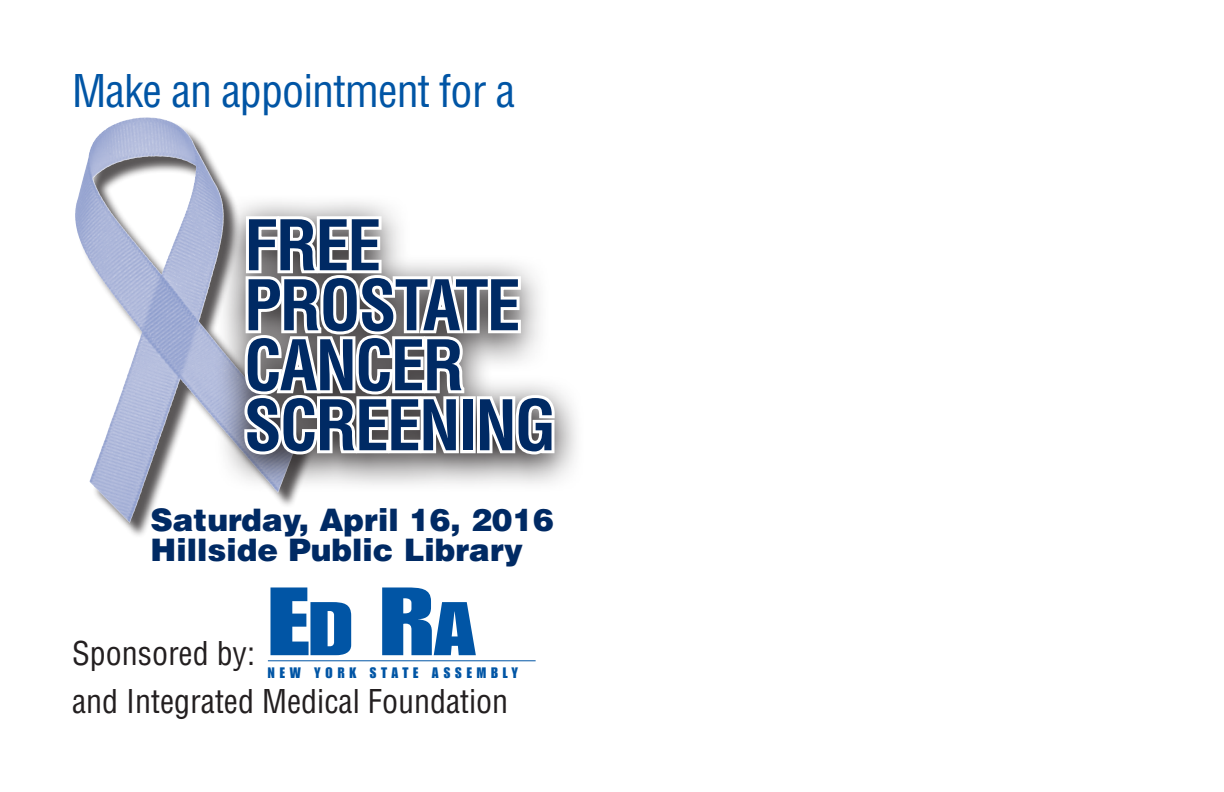
<style>
.page{position:relative;width:1224px;height:792px;background:#fff}
.page>*{position:absolute;margin:0;border:0;box-sizing:border-box;transform-origin:0 0}
.t1{font:94.8px "Impact";color:#0155a5;scale:1.25 1}
.t2{font:700 condensed 68px/60px "Helvetica";letter-spacing:-.03em;color:#002a64}
.t3{font:condensed 44px "Helvetica";letter-spacing:-.02em;color:#0155a5}
.t4{font:condensed 32px "Helvetica";color:#231f20}
.t5{font:900 31px/30px "Helvetica";color:#002a64}
.t6{font:14.8px "Impact";letter-spacing:.33em;color:#0155a5}
.s1{font-size:74.4px}
</style>
<div class="page">
<hr style="left:268px;top:660px;width:268px;height:1px;background:#0155a5">
<div style="left:77px;top:120px;width:238px;height:419px;background:#231f20;opacity:.75"></div>
<img style="left:103px;top:117px;width:44px;height:15px">
<svg style="left:215px;top:195px;width:362px;height:297px"></svg>
<svg style="left:241px;top:139px;width:317px;height:319px"></svg>
<p class="t3" style="left:72px;top:64px;width:445px">Make an appointment for a</p>
<p class="t2" style="left:244px;top:215px;width:278px">FREE<br>PROSTATE</p>
<p class="t2" style="left:244px;top:335px;width:314px">CANCER<br>SCREENING</p>
<p class="t5" style="left:151px;top:504px;width:405px">Saturday, April 16, 2016<br>Hillside Public Library</p>
<p class="t1" style="left:268px;top:566px;width:168px">E<span class="s1">D</span> R<span class="s1">A</span></p>
<p class="t6" style="left:268px;top:664px;width:252px">NEW YORK STATE ASSEMBLY</p>
<p class="t4" style="left:72px;top:634px;width:185px">Sponsored by:</p>
<p class="t4" style="left:72px;top:682px;width:438px">and Integrated Medical Foundation</p>
</div>
